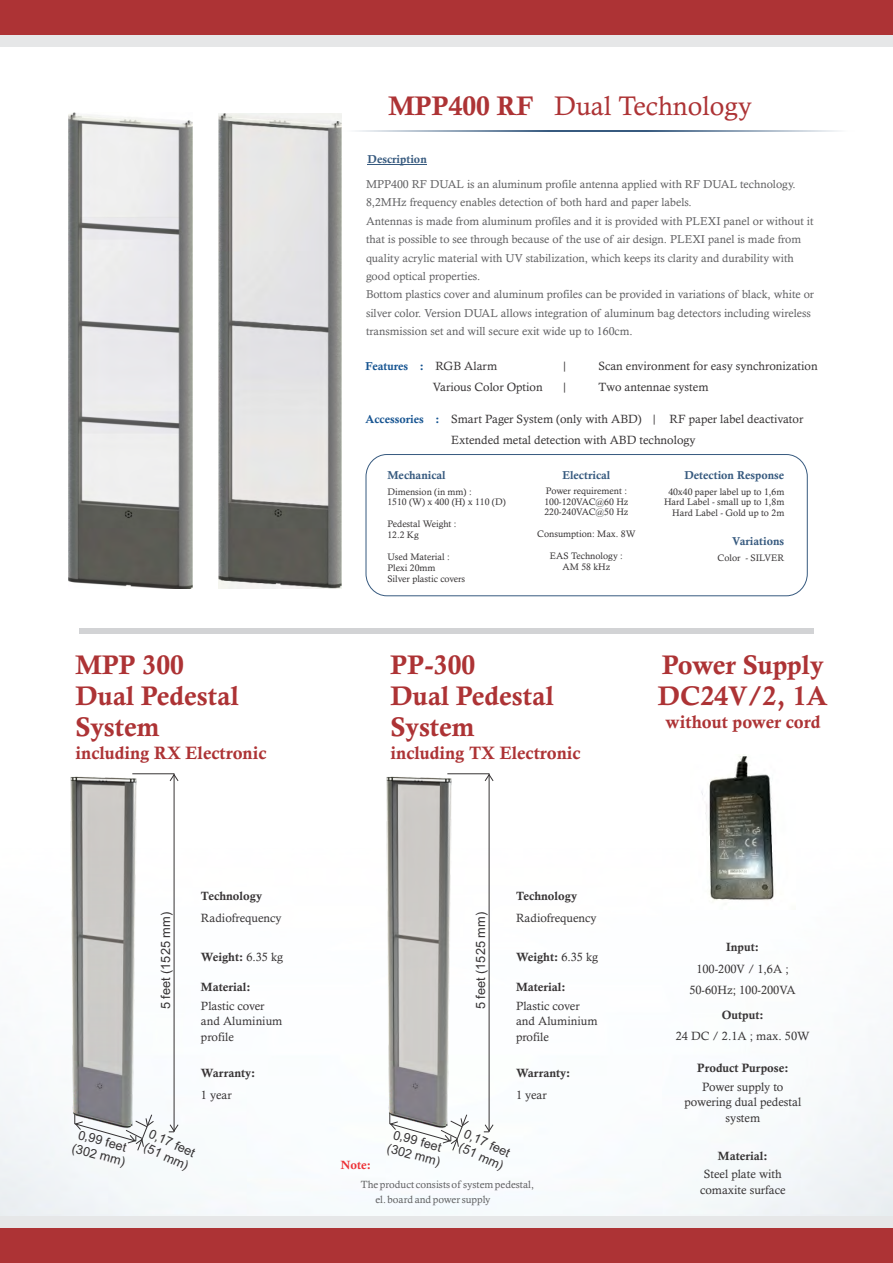
<style>
.page{position:relative;width:893px;height:1263px;background:#fff}
.page>*{position:absolute;margin:0;border:0;box-sizing:border-box;transform-origin:0 0}
.t1{font:27px/30.9px "Calis MT Bol";color:#ad3335}
.t2{font:27px "Calisto";color:#ad3335}
.t3{font:18px "Calis MT Bol";color:#ad3335}
.t4{font:12.75px/14.2px "Arial";color:#373435}
.t5{font:12.15px/15.9px "Calisto";color:#373435;text-align:center}
.t6{font:12.15px "Calis MT Bol";color:#373435}
.t7{font:12px/15.9px "Calisto";color:#373435}
.t8{font:12px "Calis MT Bol";color:#373435}
.t9{font:12px "Calis MT Bol";color:#ed3237}
.t10{font:11.55px/18.3px "Calisto";color:#606062}
.t11{font:11.55px "Calis MT Bol";color:#375a7f}
.t12{font:11.55px "Calis MT Bol";color:#165491}
.t13{font:10.5px/15px "Calisto";color:#606062}
.t14{font:9.45px/10.9px "Calisto";color:#373435}
.s1{font-family:"Calisto"}
.s2{font-family:"Calis MT Bol"}
.s3{font-family:"Calisto";font-size:12px;color:#373435}
.s4{font-family:"Calis MT Bol";font-size:11.55px;color:#165491}
</style>
<div class="page">
<hr style="left:132px;top:773px;width:42px;height:1px;background:#373435">
<hr style="left:174px;top:774px;width:1px;height:358px;background:#373435">
<svg style="left:170px;top:774px;width:9px;height:7px"></svg>
<img style="left:70px;top:774px;width:69px;height:25px">
<hr style="left:368px;top:164px;width:59px;height:1px;background:#375a7f">
<img style="left:0;top:799px;width:893px;height:418px">
<div style="left:0;top:20px;width:893px;height:26px;background:#e6e7e8"></div>
<div style="left:0;top:0;width:893px;height:35px;background:#ad3335"></div>
<div style="left:0;top:1217px;width:893px;height:26px;background:#e6e7e8"></div>
<div style="left:0;top:1228px;width:893px;height:35px;background:#ad3335"></div>
<hr style="left:447px;top:773px;width:42px;height:1px;background:#373435">
<hr style="left:489px;top:774px;width:1px;height:358px;background:#373435">
<svg style="left:484px;top:1124px;width:10px;height:8px"></svg>
<svg style="left:485px;top:774px;width:9px;height:7px"></svg>
<svg style="left:389px;top:1112px;width:80px;height:39px"></svg>
<img style="left:384px;top:774px;width:70px;height:356px">
<div style="left:79px;top:629px;width:735px;height:5px;background:#d2d3d5"></div>
<hr style="left:597px;top:130px;width:258px;height:2px;background:#375a7f">
<hr style="left:340px;top:130px;width:257px;height:2px;background:#375a7f">
<img style="left:219px;top:113px;width:123px;height:476px">
<img style="left:69px;top:113px;width:123px;height:476px">
<div style="left:366px;top:454px;width:442px;height:142px;border:1px solid #375a7f;border-radius:21px"></div>
<img style="left:690px;top:754px;width:105px;height:155px">
<h1 class="t1" style="left:76px;top:652px;width:165px">MPP 300<br>Dual Pedestal<br>System</h1>
<h2 class="t3" style="left:76px;top:746px;width:192px">including RX Electronic</h2>
<p class="t4" style="left:160px;top:1009px;width:99px;rotate:-90deg">5 feet (1525 mm)</p>
<p class="t8" style="left:201px;top:892px;width:63px">Technology</p>
<p class="t7" style="left:201px;top:911px;width:82px">Radiofrequency</p>
<p class="t8" style="left:201px;top:952px;width:84px">Weight: <span class="s1">6.35 kg</span></p>
<p class="t8" style="left:201px;top:983px;width:51px">Material:</p>
<p class="t7" style="left:201px;top:998px;width:83px">Plastic cover and Aluminium profile</p>
<p class="t8" style="left:201px;top:1069px;width:56px">Warranty:</p>
<p class="t7" style="left:201px;top:1088px;width:32px">1 year</p>
<p class="t4" style="left:78px;top:1128px;width:56px;rotate:15deg">0,99 feet (302 mm)</p>
<p class="t4" style="left:152px;top:1127px;width:51px;rotate:25deg">0,17 feet (51 mm)</p>
<h1 class="t2" style="left:388px;top:96px;width:365px"><span class="s2">MPP400 RF</span> Dual Technology</h1>
<p class="t11" style="left:368px;top:155px;width:61px">Description</p>
<p class="t10" style="left:366px;top:176px;width:449px">MPP400 RF DUAL is an aluminum profile antenna applied with RF DUAL technology.<br>8,2MHz frequency enables detection of both hard and paper labels.<br>Antennas is made from aluminum profiles and it is provided with PLEXI panel or without it that is possible to see through because of the use of air design. PLEXI panel is made from quality acrylic material with UV stabilization, which keeps its clarity and durability with good optical properties.<br>Bottom plastics cover and aluminum profiles can be provided in variations of black, white or silver color. Version DUAL allows integration of aluminum bag detectors including wireless transmission set and will secure exit wide up to 160cm.</p>
<p class="t12" style="left:365px;top:362px;width:133px">Features : <span class="s3">RGB Alarm</span></p>
<p class="t7" style="left:561px;top:359px;width:8px">|</p>
<p class="t7" style="left:598px;top:359px;width:221px">Scan environment for easy synchronization</p>
<p class="t7" style="left:433px;top:380px;width:111px">Various Color Option</p>
<p class="t7" style="left:561px;top:380px;width:8px">|</p>
<p class="t7" style="left:598px;top:380px;width:112px">Two antennae system</p>
<p class="t7" style="left:451px;top:409px;width:354px;line-height:21.3px;text-indent:-86px"><span class="s4">Accessories :</span> Smart Pager System (only with ABD) | RF paper label deactivator<br>Extended metal detection with ABD technology</p>
<p class="t11" style="left:387px;top:471px;width:60px">Mechanical</p>
<p class="t14" style="left:387px;top:487px;width:120px">Dimension (in mm) :<br>1510 (W) x 400 (H) x 110 (D)</p>
<p class="t14" style="left:387px;top:519px;width:71px">Pedestal Weight :<br>12.2 Kg</p>
<p class="t14" style="left:387px;top:552px;width:79px">Used Material :<br>Plexi 20mm<br>Silver plastic covers</p>
<p class="t11" style="left:562px;top:471px;width:49px">Electrical</p>
<p class="t14" style="left:544px;top:486px;width:85px">Power requirement :<br>100-120VAC@60 Hz<br>220-240VAC@50 Hz</p>
<p class="t14" style="left:537px;top:529px;width:100px">Consumption: Max. 8W</p>
<p class="t14" style="left:550px;top:551px;width:74px;text-align:center">EAS Technology :<br>AM 58 kHz</p>
<p class="t11" style="left:684px;top:471px;width:101px">Detection Response</p>
<p class="t14" style="left:664px;top:487px;width:122px;text-align:right">40x40 paper label up to 1,6m<br>Hard Label - small up to 1,8m<br>Hard Label - Gold up to 2m</p>
<p class="t11" style="left:732px;top:537px;width:54px">Variations</p>
<p class="t14" style="left:718px;top:553px;width:68px">Color - SILVER</p>
<h1 class="t1" style="left:391px;top:652px;width:165px">PP-300<br>Dual Pedestal<br>System</h1>
<h2 class="t3" style="left:391px;top:746px;width:191px">including TX Electronic</h2>
<h1 class="t1" style="left:658px;top:652px;width:171px">Power Supply<br>DC24V/2, 1A</h1>
<h2 class="t3" style="left:665px;top:715px;width:157px">without power cord</h2>
<p class="t4" style="left:475px;top:1009px;width:99px;rotate:-90deg">5 feet (1525 mm)</p>
<p class="t8" style="left:516px;top:892px;width:63px">Technology</p>
<p class="t7" style="left:516px;top:911px;width:82px">Radiofrequency</p>
<p class="t8" style="left:516px;top:952px;width:84px">Weight: <span class="s1">6.35 kg</span></p>
<p class="t8" style="left:516px;top:983px;width:51px">Material:</p>
<p class="t7" style="left:516px;top:998px;width:83px">Plastic cover and Aluminium profile</p>
<p class="t8" style="left:516px;top:1069px;width:56px">Warranty:</p>
<p class="t7" style="left:516px;top:1088px;width:32px">1 year</p>
<p class="t4" style="left:393px;top:1128px;width:56px;rotate:15deg">0,99 feet (302 mm)</p>
<p class="t4" style="left:467px;top:1127px;width:51px;rotate:25deg">0,17 feet (51 mm)</p>
<p class="t9" style="left:341px;top:1160px;width:32px">Note:</p>
<p class="t13" style="left:375px;top:1178px;width:160px;text-indent:-14px">The product consists of system pedestal, el. board and power supply</p>
<p class="t8" style="left:726px;top:943px;width:34px">Input:</p>
<p class="t7" style="left:689px;top:959px;width:108px;line-height:21.3px;text-align:center">100-200V / 1,6A ;<br>50-60Hz; 100-200VA</p>
<p class="t8" style="left:722px;top:1010px;width:43px">Output:</p>
<p class="t7" style="left:676px;top:1029px;width:135px">24 DC / 2.1A ; max. 50W</p>
<p class="t6" style="left:697px;top:1063px;width:93px">Product Purpose:</p>
<p class="t5" style="left:684px;top:1079px;width:118px">Power supply to powering dual pedestal system</p>
<p class="t8" style="left:718px;top:1151px;width:51px">Material:</p>
<p class="t7" style="left:700px;top:1167px;width:87px;text-align:center">Steel plate with comaxite surface</p>
</div>
